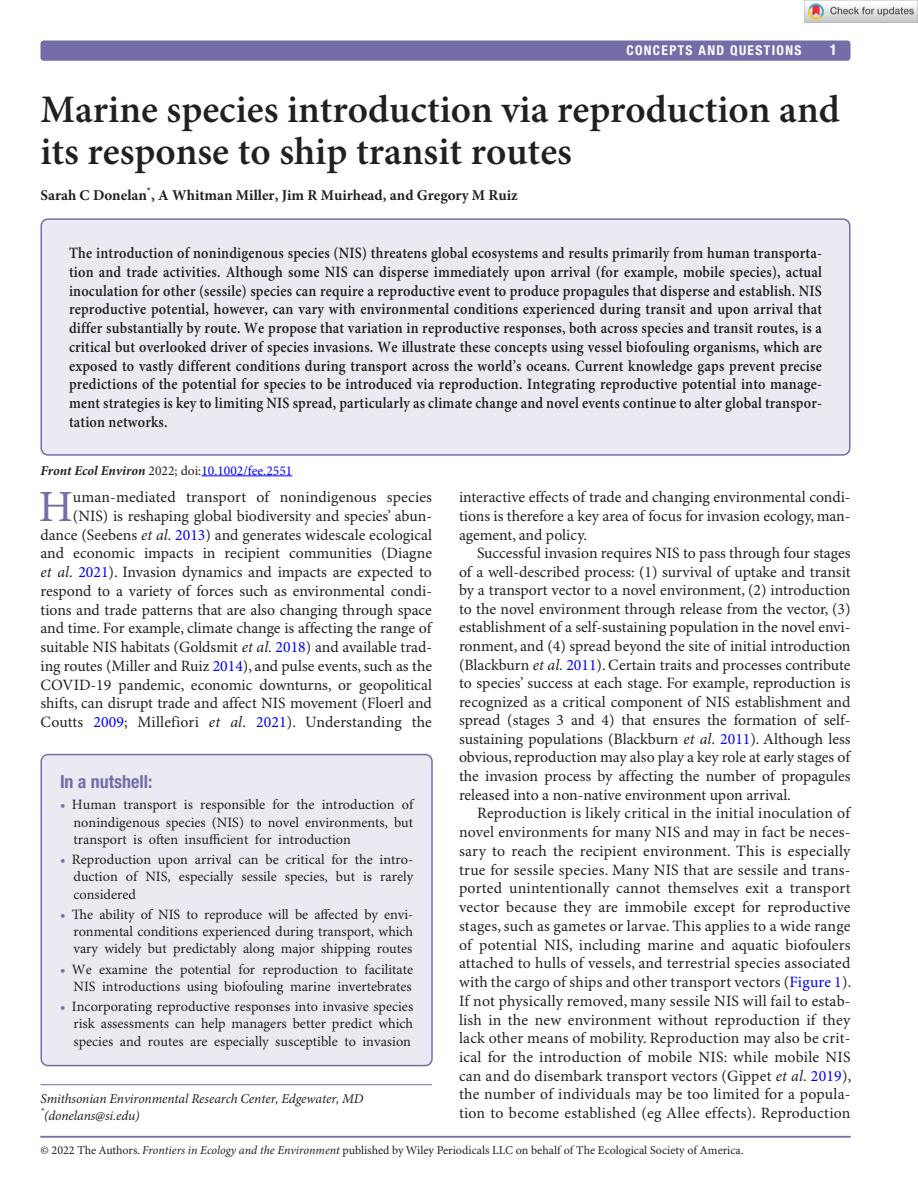
<style>
.page{position:relative;width:918px;height:1188px;background:#fff}
.page>*{position:absolute;margin:0;border:0;box-sizing:border-box;transform-origin:0 0}
.t1{font:44.55px "Minion Pro";color:#736ea9}
.t2{font:600 39px/42px "Minion Pro";color:#231f20}
.t3{font:700 condensed 18px "Helvetica Neue LT Std";color:#736ea9}
.t4{font:15.75px/18.8px "Minion Pro";color:#231f20;text-align:justify}
.t5{font:600 15.75px/18.8px "Minion Pro";letter-spacing:.015em;color:#231f20;text-align:justify;scale:.9 1}
.t6{font:700 15px "Minion Pro";color:#231f20}
.t7{font:700 condensed 15px "Helvetica Neue LT Std";color:#fff}
.t8{font:14.25px/17.2px "Minion Pro";color:#231f20;text-align:justify}
.t9{font:italic 13.5px/16.5px "Minion Pro";letter-spacing:-.01em;color:#231f20}
.t10{font:italic 700 13.5px "Minion Pro";color:#231f20}
.t11{font:700 condensed 13.5px "Helvetica Neue LT Std";letter-spacing:.1em;color:#fff}
.t12{font:12px "Minion Pro";color:#231f20}
.s1{font-weight:400;font-style:normal}
.s2{font-weight:400;font-style:normal;color:#00f}
.s3{font-style:italic}
.s4{color:#00f}
.s5{color:#736ea9}
</style>
<div class="page">
<div style="left:40px;top:40px;width:811px;height:21px;background:#736ea9;border-radius:3px"></div>
<hr style="left:40px;top:1136px;width:810px;height:1px;background:#736ea9">
<hr style="left:201px;top:476px;width:91px;height:1px;background:#00f">
<div style="left:41px;top:219px;width:809px;height:236px;background:#ebeaf3;border-radius:7px"></div>
<div style="left:40px;top:218px;width:810px;height:238px;border:2px solid #736ea9;border-radius:7px"></div>
<hr style="left:40px;top:1084px;width:392px;height:1px;background:#736ea9">
<div style="left:41px;top:755px;width:391px;height:311px;background:#ebeaf3;border-radius:7px"></div>
<div style="left:40px;top:754px;width:393px;height:312px;border:2px solid #736ea9;border-radius:7px"></div>
<img style="left:804px;top:0;width:114px;height:22px">
<p class="t11" style="left:626px;top:42px;width:177px">CONCEPTS AND QUESTIONS</p>
<p class="t7" style="left:830px;top:41px;width:9px">1</p>
<h2 class="t2" style="left:40px;top:90px;width:801px">Marine species introduction via reproduction and its response to ship transit routes</h2>
<p class="t6" style="left:40px;top:186px;width:479px">Sarah C Donelan<sup>*</sup>, A Whitman Miller, Jim R Muirhead, and Gregory M Ruiz</p>
<p class="t5" style="left:69px;top:244px;width:838px">The introduction of nonindigenous species (NIS) threatens global ecosystems and results primarily from human transporta&shy;tion and trade activities. Although some NIS can disperse immediately upon arrival (for example, mobile species), actual inoculation for other (sessile) species can require a reproductive event to produce propagules that disperse and establish. NIS reproductive potential, however, can vary with environmental conditions experienced during transit and upon arrival that differ substantially by route. We propose that variation in reproductive responses, both across species and transit routes, is a critical but overlooked driver of species invasions. We illustrate these concepts using vessel biofouling organisms, which are exposed to vastly different conditions during transport across the world’s oceans. Current knowledge gaps prevent precise predictions of the potential for species to be introduced via reproduction. Integrating reproductive potential into manage&shy;ment strategies is key to limiting NIS spread, particularly as climate change and novel events continue to alter global transpor&shy;tation networks.</p>
<p class="t10" style="left:40px;top:462px;width:253px">Front Ecol Environ <span class="s1">2022; doi:</span><span class="s2">10.1002/fee.2551</span></p>
<h1 class="t1" style="left:39px;top:480px;width:36px">H</h1>
<p class="t4" style="left:41px;top:488px;width:393px;text-align:right">uman-mediated transport of nonindigenous species (NIS) is reshaping global biodiversity and species’ abun&shy;dance (Seebens <span class="s3">et al</span>. <span class="s4">2013</span>) and generates widescale ecological and economic impacts in recipient communities (Diagne <span class="s3">et al</span>. <span class="s4">2021</span>). Invasion dynamics and impacts are expected to respond to a variety of forces such as environmental condi&shy;tions and trade patterns that are also changing through space and time. For example, climate change is affecting the range of suitable NIS habitats (Goldsmit <span class="s3">et al</span>. <span class="s4">2018</span>) and available trad&shy;ing routes (Miller and Ruiz <span class="s4">2014</span>), and pulse events, such as the COVID-19 pandemic, economic downturns, or geopolitical shifts, can disrupt trade and affect NIS movement (Floerl and Coutts <span class="s4">2009</span>; Millefiori <span class="s3">et al</span>. <span class="s4">2021</span>). Understanding the</p>
<p class="t4" style="left:459px;top:488px;width:393px">interactive effects of trade and changing environmental condi&shy;tions is therefore a key area of focus for invasion ecology, man&shy;agement, and policy.</p>
<p class="t4" style="left:459px;top:545px;width:393px;text-indent:18px">Successful invasion requires NIS to pass through four stages of a well-described process: (1) survival of uptake and transit by a transport vector to a novel environment, (2) introduction to the novel environment through release from the vector, (3) establishment of a self-sustaining population in the novel envi&shy;ronment, and (4) spread beyond the site of initial introduction (Blackburn <span class="s3">et al</span>. <span class="s4">2011</span>). Certain traits and processes contribute to species’ success at each stage. For example, reproduction is recognized as a critical component of NIS establishment and spread (stages 3 and 4) that ensures the formation of self&shy;sustaining populations (Blackburn <span class="s3">et al</span>. <span class="s4">2011</span>). Although less obvious, reproduction may also play a key role at early stages of the invasion process by affecting the number of propagules released into a non-native environment upon arrival.</p>
<p class="t4" style="left:459px;top:805px;width:394px;text-indent:18px">Reproduction is likely critical in the initial inoculation of novel environments for many NIS and may in fact be neces&shy;sary to reach the recipient environment. This is especially true for sessile species. Many NIS that are sessile and trans&shy;ported unintentionally cannot themselves exit a transport vector because they are immobile except for reproductive stages, such as gametes or larvae. This applies to a wide range of potential NIS, including marine and aquatic biofoulers attached to hulls of vessels, and terrestrial species associated with the cargo of ships and other transport vectors (<span class="s4">Figure 1</span>).<br>If not physically removed, many sessile NIS will fail to estab&shy;lish in the new environment without reproduction if they lack other means of mobility. Reproduction may also be crit&shy;ical for the introduction of mobile NIS: while mobile NIS can and do disembark transport vectors (Gippet <span class="s3">et al</span>. <span class="s4">2019</span>), the number of individuals may be too limited for a popula&shy;tion to become established (eg Allee effects). Reproduction</p>
<p class="t3" style="left:60px;top:770px;width:94px">In a nutshell:</p>
<p class="t8" style="left:73px;top:797px;width:341px;text-indent:-13px"><span class="s5">•</span> Human transport is responsible for the introduction of nonindigenous species (NIS) to novel environments, but transport is often insufficient for introduction</p>
<p class="t8" style="left:73px;top:852px;width:341px;text-indent:-13px"><span class="s5">•</span> Reproduction upon arrival can be critical for the intro&shy;duction of NIS, especially sessile species, but is rarely considered</p>
<p class="t8" style="left:73px;top:906px;width:341px;text-indent:-13px"><span class="s5">•</span> The ability of NIS to reproduce will be affected by envi&shy;ronmental conditions experienced during transport, which vary widely but predictably along major shipping routes</p>
<p class="t8" style="left:60px;top:961px;width:355px;text-align:right"><span class="s5">•</span> We examine the potential for reproduction to facilitate<br>NIS introductions using biofouling marine invertebrates</p>
<p class="t8" style="left:73px;top:999px;width:341px;text-indent:-13px"><span class="s5">•</span> Incorporating reproductive responses into invasive species risk assessments can help managers better predict which species and routes are especially susceptible to invasion</p>
<p class="t9" style="left:40px;top:1091px;width:325px">Smithsonian Environmental Research Center, Edgewater, MD <sup>*</sup>(donelans@si.edu)</p>
<p class="t12" style="left:40px;top:1143px;width:705px">© 2022 The Authors. <span class="s3">Frontiers in Ecology and the Environment</span> published by Wiley Periodicals LLC on behalf of The Ecological Society of America.</p>
</div>
